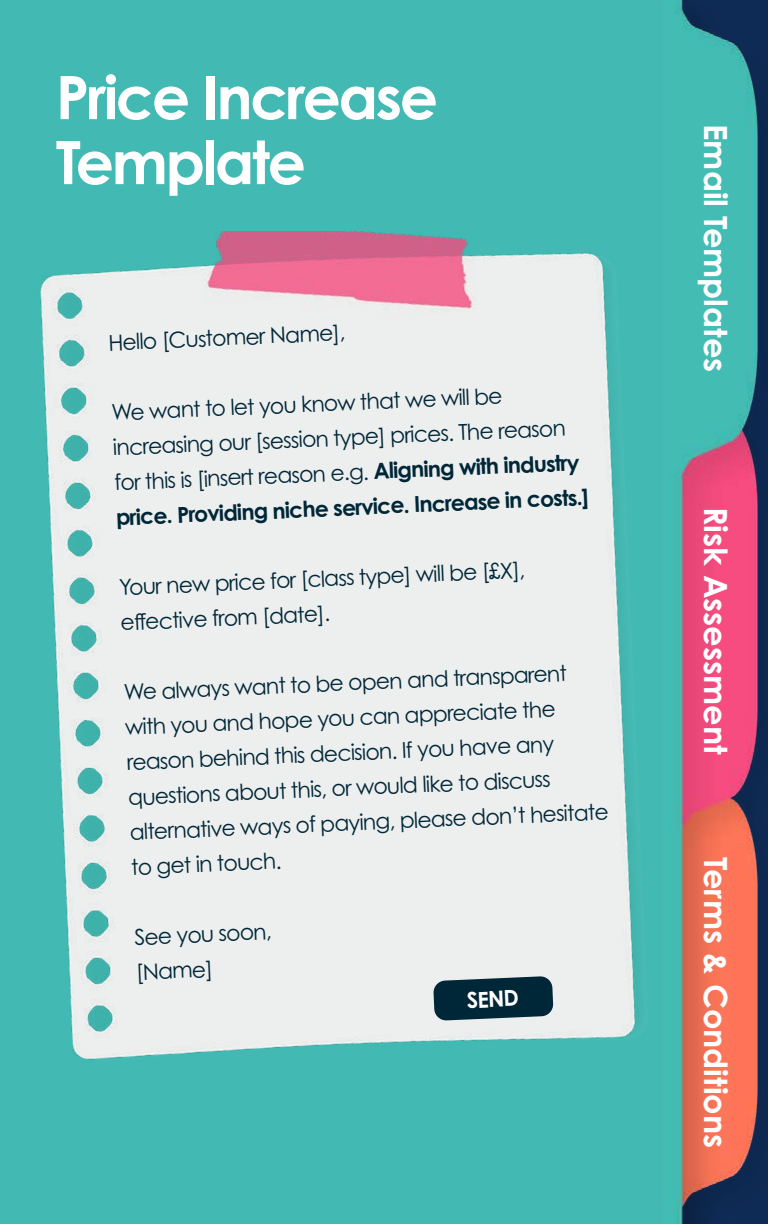
<style>
.page{position:relative;width:768px;height:1224px;background:#fff}
.page>*{position:absolute;margin:0;border:0;box-sizing:border-box;transform-origin:0 0}
.t1{font:700 60px/65px "Century Gothic Pro";letter-spacing:-.04em;color:#fff}
.t2{font:700 32px "Century Gothic Pro";color:#fff}
.t3{font:22px/35.3px "Century Gothic Pro";color:#002738}
.t4{font:700 22px "Century Gothic Pro";color:#002738}
.t5{font:700 22px "Century Gothic Pro";color:#fff}
.s1{font-weight:700}
</style>
<div class="page">
<svg style="left:663px;top:0;width:105px;height:1224px"></svg>
<div style="left:0;top:0;width:663px;height:1224px;background:#42bab3"></div>
<img style="left:40px;top:231px;width:728px;height:897px">
<svg style="left:433px;top:976px;width:120px;height:45px"></svg>
<h1 class="t1" style="left:56px;top:64px;width:384px">Price Increase<br>Template</h1>
<p class="t3" style="left:108px;top:324px;width:239px;rotate:-2deg">Hello [Customer Name],</p>
<p class="t3" style="left:111px;top:393px;width:468px;rotate:-2deg">We want to let you know that we will be increasing our [session type] prices. The reason for this is [insert reason e.g. <span class="s1">Aligning with industry</span></p>
<p class="t4" style="left:116px;top:502px;width:475px;rotate:-2deg">price. Providing niche service. Increase in costs.]</p>
<p class="t3" style="left:118px;top:567px;width:408px;line-height:36px;rotate:-2deg">Your new price for [class type] will be [£X], eff ective from [date].</p>
<p class="t3" style="left:123px;top:672px;width:482px;rotate:-2deg">We always want to be open and transparent with you and hope you can appreciate the reason behind this decision. If you have any questions about this, or would like to discuss alternative ways of paying, please don’t hesitate to get in touch.</p>
<p class="t3" style="left:134px;top:919px;width:139px;rotate:-2deg">See you soon, [Name]</p>
<p class="t5" style="left:466px;top:986px;width:53px;rotate:-2deg">SEND</p>
<h2 class="t2" style="left:736px;top:124px;width:250px;rotate:90deg">Email Templates</h2>
<h2 class="t2" style="left:736px;top:507px;width:249px;rotate:90deg">Risk Assessment</h2>
<h2 class="t2" style="left:736px;top:857px;width:293px;rotate:90deg">Terms &amp; Conditions</h2>
</div>
